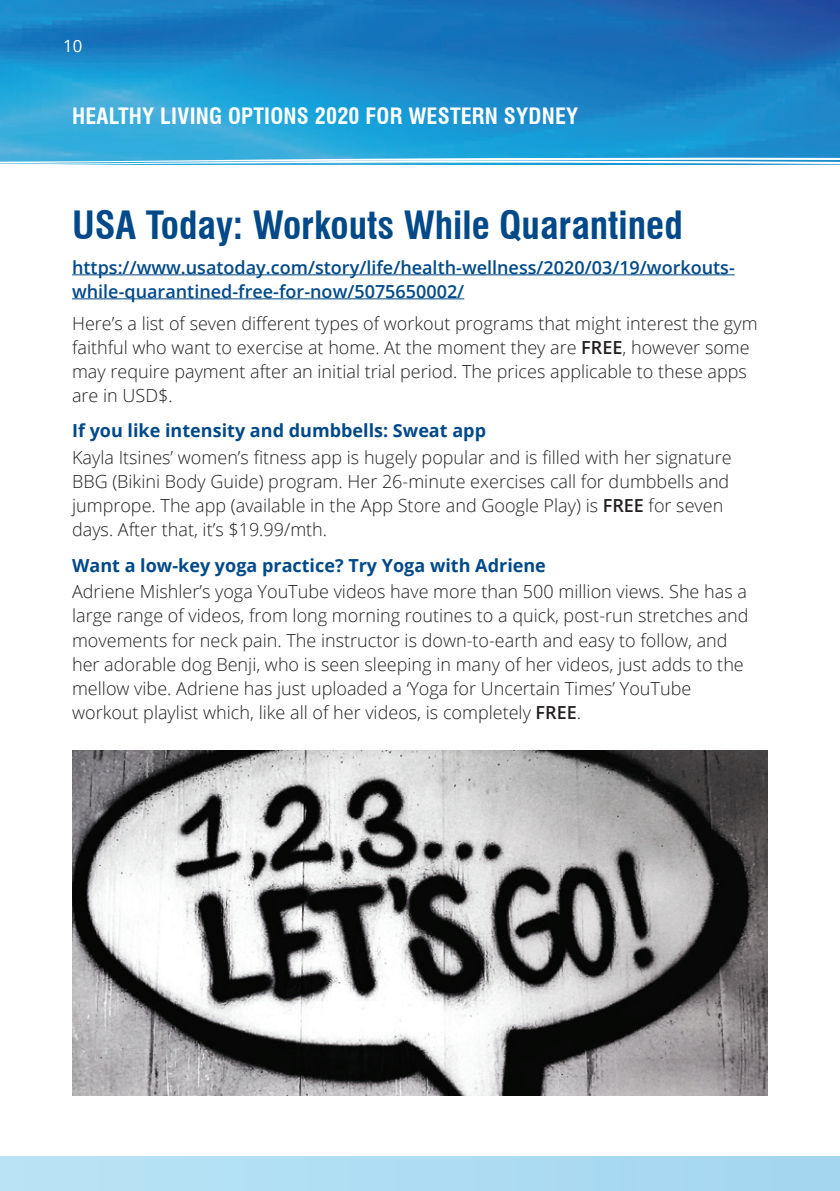
<style>
.page{position:relative;width:840px;height:1191px;background:#fff}
.page>*{position:absolute;margin:0;border:0;box-sizing:border-box;transform-origin:0 0}
.Header_1{font:700 condensed 38px "Swiss 721 BT";color:#014989}
.t1{font:700 condensed 22px "Swiss 721 BT";letter-spacing:.01em;color:#fff}
.Body_new{font:300 18px/24px "Open Sans";color:#231f20}
.Body_new-2{font:600 18px/24px "Open Sans";color:#014989}
.Body_new-3{font:700 18px "Open Sans";color:#014989}
.t2{font:16.8px "Open Sans";color:#fff}
.s1{font-weight:600}
</style>
<div class="page">
<img style="left:0;top:0;width:839px;height:157px">
<div style="left:0;top:1156px;width:839px;height:35px;background:#aedcf3"></div>
<svg style="left:0;top:157px;width:839px;height:8px"></svg>
<hr style="left:72px;top:274px;width:662px;height:1px;background:#014989">
<hr style="left:72px;top:298px;width:392px;height:1px;background:#014989">
<img style="left:72px;top:750px;width:695px;height:345px">
<p class="t2" style="left:63px;top:34px;width:21px">10</p>
<p class="t1" style="left:72px;top:102px;width:507px">HEALTHY LIVING OPTIONS 2020 FOR WESTERN SYDNEY</p>
<p class="Header_1" style="left:72px;top:202px;width:612px">USA Today: Workouts While Quarantined</p>
<p class="Body_new-2" style="left:72px;top:255px;width:664px">https://www.usatoday.com/story/life/health-wellness/2020/03/19/workouts&shy;while-quarantined-free-for-now/5075650002/</p>
<p class="Body_new" style="left:72px;top:311px;width:686px">Here’s a list of seven different types of workout programs that might interest the gym faithful who want to exercise at home. At the moment they are <span class="s1">FREE</span>, however some may require payment after an initial trial period. The prices applicable to these apps are in USD$.</p>
<p class="Body_new-3" style="left:72px;top:418px;width:415px">If you like intensity and dumbbells: Sweat app</p>
<p class="Body_new" style="left:72px;top:445px;width:660px">Kayla Itsines’ women’s fitness app is hugely popular and is filled with her signature BBG (Bikini Body Guide) program. Her 26-minute exercises call for dumbbells and jumprope. The app (available in the App Store and Google Play) is <span class="s1">FREE</span> for seven days. After that, it’s $19.99/mth.</p>
<p class="Body_new-3" style="left:72px;top:552px;width:475px">Want a low-key yoga practice? Try Yoga with Adriene</p>
<p class="Body_new" style="left:72px;top:579px;width:677px">Adriene Mishler’s yoga YouTube videos have more than 500 million views. She has a large range of videos, from long morning routines to a quick, post-run stretches and movements for neck pain. The instructor is down-to-earth and easy to follow, and her adorable dog Benji, who is seen sleeping in many of her videos, just adds to the mellow vibe. Adriene has just uploaded a ‘Yoga for Uncertain Times’ YouTube workout playlist which, like all of her videos, is completely <span class="s1">FREE</span>.</p>
</div>
